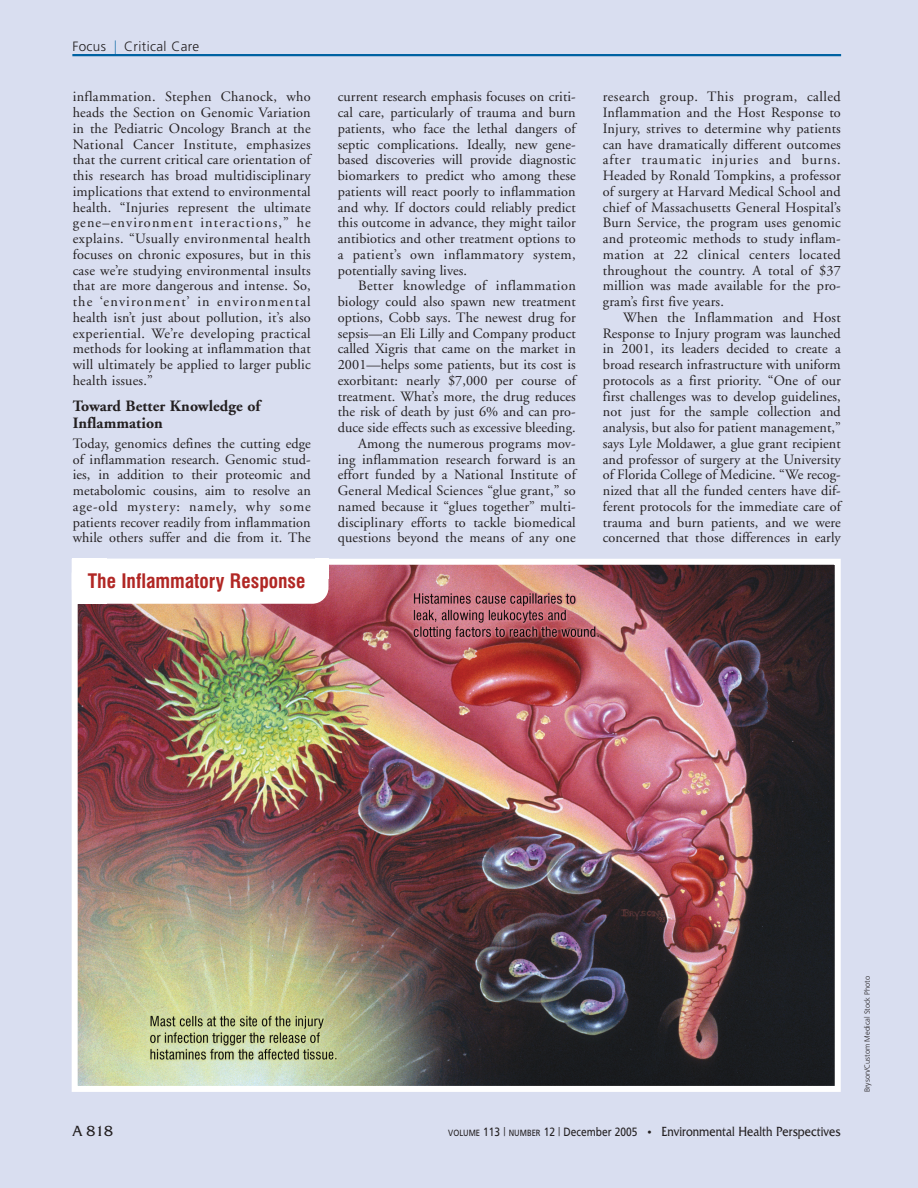
<style>
.page{position:relative;width:918px;height:1188px;background:#d9def0}
.page>*{position:absolute;margin:0;border:0;box-sizing:border-box;transform-origin:0 0}
.t1{font:700 condensed 19.5px "Swiss 721 BT";color:#b12724}
.t2{font:700 15.75px/17.2px "Adobe Garamond";letter-spacing:.005em;color:#231f20}
.t3{font:15px "Friz Quadrata IT Cby BT";color:#231f20}
.t4{font:14.25px/15.8px "Adobe Garamond";letter-spacing:.005em;color:#231f20;text-align:justify}
.t5{font:13.5px "Friz Quadrata IT Cby BT";color:#231f20;scale:.85 1}
.t6{font:300 13.5px "Frutiger";letter-spacing:.03em;color:#231f20}
.t7{font:300 7.5px "Frutiger";color:#231f20}
.s1{font-size:18px;color:#0062a2}
.s2{font-family:"Frutiger";font-size:9px}
.s3{font-family:"Frutiger";font-size:12px}
.s4{font-family:"Frutiger";font-weight:300;font-size:12px}
.s5{font-size:10.5px}
</style>
<div class="page">
<hr style="left:72px;top:54px;width:769px;height:2px;background:#0062a2">
<img style="left:79px;top:566px;width:755px;height:519px">
<div style="left:72px;top:559px;width:769px;height:533px;border:6px solid #fff"></div>
<div style="left:72px;top:559px;width:35px;height:45px;background:#fff"></div>
<div style="left:72px;top:559px;width:256px;height:45px;background:#fff;border-radius:16px"></div>
<div style="left:315px;top:559px;width:13px;height:20px;background:#fff"></div>
<p class="t6" style="left:72px;top:41px;width:128px">Focus <span class="s1">|</span> Critical Care</p>
<p class="t4" style="left:73px;top:90px;width:240px">inflammation. Stephen Chanock, who heads the Section on Genomic Variation in the Pediatric Oncology Branch at the National Cancer Institute, emphasizes that the current critical care orientation of this research has broad multidisciplinary implications that extend to environmental health. “Injuries represent the ultimate gene–environment interactions,” he explains. “Usually environmental health focuses on chronic exposures, but in this case we’re studying environmental insults that are more dangerous and intense. So, the ‘environment’ in environmental health isn’t just about pollution, it’s also experiential. We’re developing practical methods for looking at inflammation that will ultimately be applied to larger public health issues.”</p>
<p class="t2" style="left:73px;top:399px;width:189px">Toward Better Knowledge of<br>Inflammation</p>
<p class="t4" style="left:73px;top:437px;width:240px">Today, genomics defines the cutting edge of inflammation research. Genomic stud&shy;ies, in addition to their proteomic and metabolomic cousins, aim to resolve an age-old mystery: namely, why some patients recover readily from inflammation while others suffer and die from it. The</p>
<h1 class="t1" style="left:88px;top:573px;width:219px">The Inflammatory Response</h1>
<p class="t4" style="left:338px;top:90px;width:240px">current research emphasis focuses on criti&shy;cal care, particularly of trauma and burn patients, who face the lethal dangers of septic complications. Ideally, new gene&shy;based discoveries will provide diagnostic biomarkers to predict who among these patients will react poorly to inflammation and why. If doctors could reliably predict this outcome in advance, they might tailor antibiotics and other treatment options to a patient’s own inflammatory system, potentially saving lives.</p>
<p class="t4" style="left:338px;top:279px;width:240px;text-align:right">Better knowledge of inflammation biology could also spawn new treatment options, Cobb says. The newest drug for sepsis—an Eli Lilly and Company product called Xigris that came on the market in 2001—helps some patients, but its cost is exorbitant: nearly $7,000 per course of treatment. What’s more, the drug reduces the risk of death by just 6% and can pro&shy;duce side effects such as excessive bleeding.<br>Among the numerous programs mov&shy;ing inflammation research forward is an effort funded by a National Institute of General Medical Sciences “glue grant,” so named because it “glues together” multi&shy;disciplinary efforts to tackle biomedical questions beyond the means of any one</p>
<p class="t4" style="left:603px;top:90px;width:240px">research group. This program, called Inflammation and the Host Response to Injury, strives to determine why patients can have dramatically different outcomes after traumatic injuries and burns.<br>Headed by Ronald Tompkins, a professor of surgery at Harvard Medical School and chief of Massachusetts General Hospital’s Burn Service, the program uses genomic and proteomic methods to study inflam&shy;mation at 22 clinical centers located throughout the country. A total of $37 million was made available for the pro&shy;gram’s first five years.</p>
<p class="t4" style="left:603px;top:311px;width:240px;text-indent:20px">When the Inflammation and Host Response to Injury program was launched in 2001, its leaders decided to create a broad research infrastructure with uniform protocols as a first priority. “One of our first challenges was to develop guidelines, not just for the sample collection and analysis, but also for patient management,” says Lyle Moldawer, a glue grant recipient and professor of surgery at the University of Florida College of Medicine. “We recog&shy;nized that all the funded centers have dif&shy;ferent protocols for the immediate care of trauma and burn patients, and we were concerned that those differences in early</p>
<p class="t3" style="left:73px;top:1125px;width:42px">A 818</p>
<p class="t5" style="left:448px;top:1126px;width:463px"><span class="s2">VOLUME</span> <span class="s3">113</span> <span class="s4">|</span> <span class="s2">NUMBER</span> <span class="s3">12</span> <span class="s4">|</span> <span class="s3">December 2005</span> <span class="s5">•</span> Environmental Health Perspectives</p>
<p class="t7" style="left:864px;top:1092px;width:118px;rotate:-90deg">Bryson/Custom Medical Stock Photo</p>
</div>
